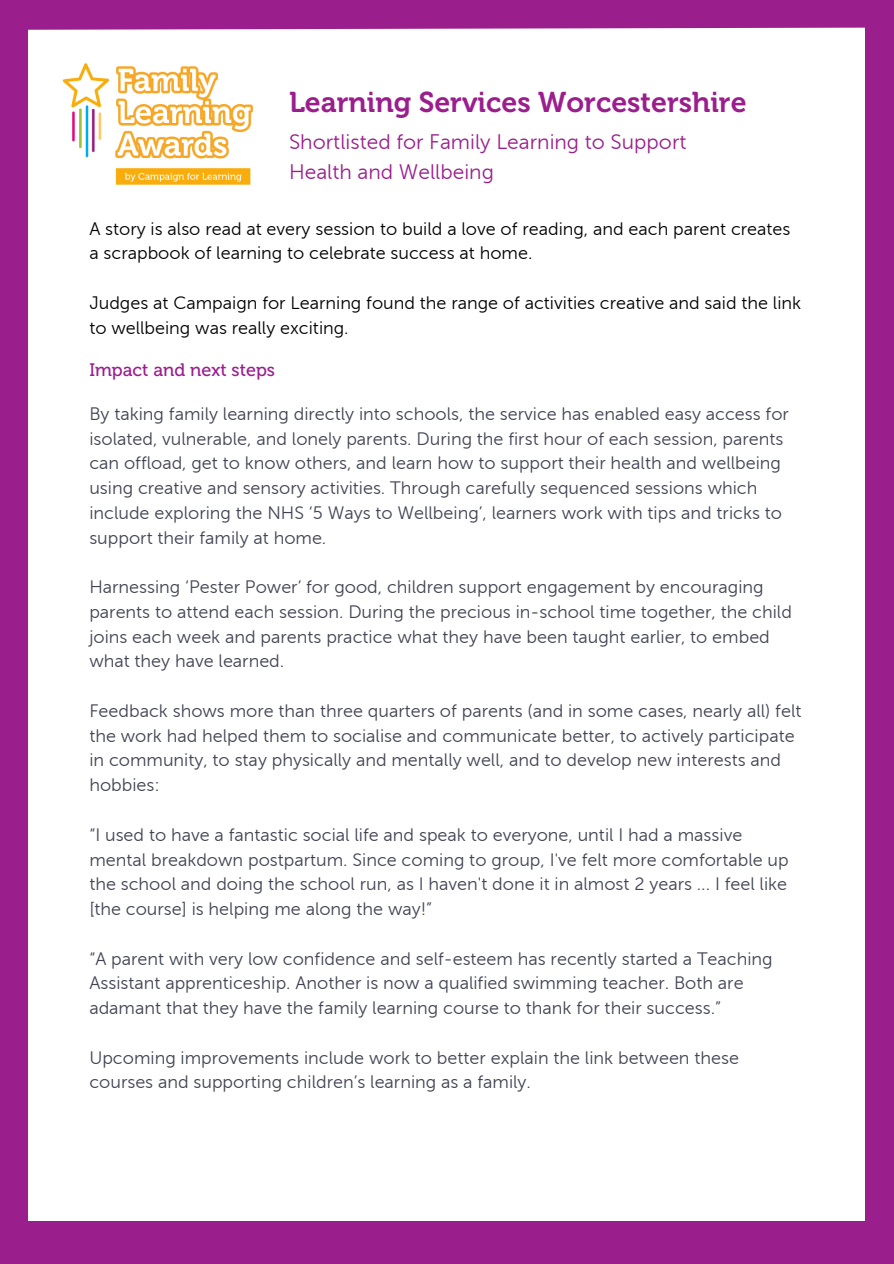
<style>
.page{position:relative;width:894px;height:1264px;background:#fff}
.page>*{position:absolute;margin:0;border:0;box-sizing:border-box;transform-origin:0 0}
.t1{font:28.5px "Museo 700";color:#9b1e8d}
.t2{font:21px/29.2px "Museo Sans 300";color:#9b1e8d}
.t3{font:18px/24.8px "Museo Sans 300";color:#414354}
.t4{font:18px/24.8px "Museo Sans 300";color:#000}
.t5{font:18px "Museo 500";color:#9b1e8d}
</style>
<div class="page">
<div style="left:0;top:0;width:893px;height:1263px;background:#9b1e8d"></div>
<div style="left:29px;top:0;width:835px;height:1220px;background:#fff"></div>
<img style="left:62px;top:63px;width:191px;height:122px">
<svg style="left:28px;top:0;width:837px;height:58px"></svg>
<h1 class="t1" style="left:289px;top:85px;width:459px">Learning Services Worcestershire</h1>
<p class="t2" style="left:289px;top:128px;width:399px">Shortlisted for Family Learning to Support<br>Health and Wellbeing</p>
<p class="t4" style="left:89px;top:216px;width:702px">A story is also read at every session to build a love of reading, and each parent creates a scrapbook of learning to celebrate success at home.</p>
<p class="t4" style="left:89px;top:290px;width:713px">Judges at Campaign for Learning found the range of activities creative and said the link to wellbeing was really exciting.</p>
<p class="t5" style="left:89px;top:359px;width:187px">Impact and next steps</p>
<p class="t3" style="left:89px;top:401px;width:701px">By taking family learning directly into schools, the service has enabled easy access for isolated, vulnerable, and lonely parents. During the first hour of each session, parents can offload, get to know others, and learn how to support their health and wellbeing using creative and sensory activities. Through carefully sequenced sessions which include exploring the NHS ‘5 Ways to Wellbeing’, learners work with tips and tricks to support their family at home.</p>
<p class="t3" style="left:89px;top:575px;width:704px">Harnessing ‘Pester Power’ for good, children support engagement by encouraging parents to attend each session. During the precious in-school time together, the child joins each week and parents practice what they have been taught earlier, to embed what they have learned.</p>
<p class="t3" style="left:89px;top:698px;width:713px">Feedback shows more than three quarters of parents (and in some cases, nearly all) felt the work had helped them to socialise and communicate better, to actively participate in community, to stay physically and mentally well, and to develop new interests and hobbies:</p>
<p class="t3" style="left:89px;top:822px;width:700px">“I used to have a fantastic social life and speak to everyone, until I had a massive mental breakdown postpartum. Since coming to group, I've felt more comfortable up the school and doing the school run, as I haven't done it in almost 2 years ... I feel like [the course] is helping me along the way!”</p>
<p class="t3" style="left:89px;top:946px;width:684px">“A parent with very low confidence and self-esteem has recently started a Teaching<br>Assistant apprenticeship. Another is now a qualified swimming teacher. Both are adamant that they have the family learning course to thank for their success.”</p>
<p class="t3" style="left:89px;top:1045px;width:651px">Upcoming improvements include work to better explain the link between these courses and supporting children’s learning as a family.</p>
</div>
